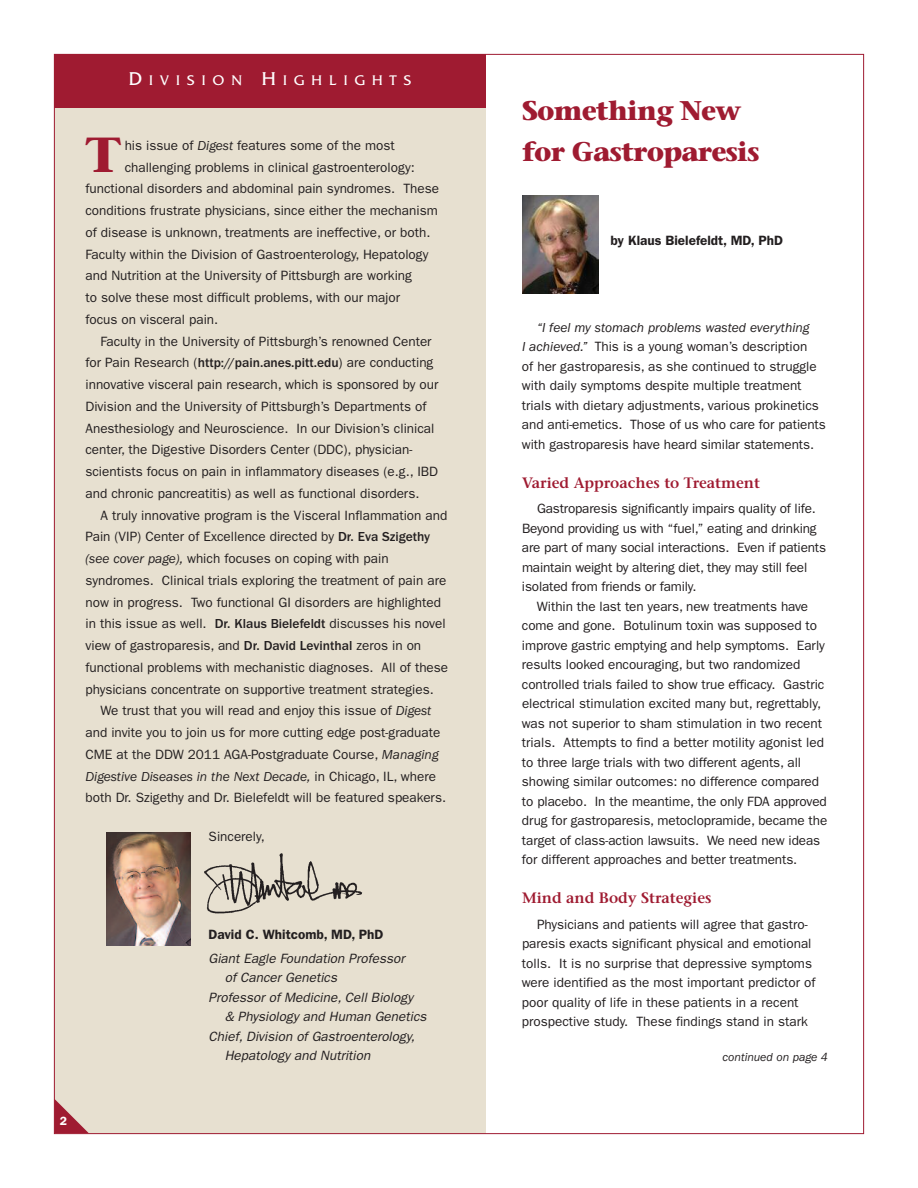
<style>
.page{position:relative;width:918px;height:1188px;background:#fff}
.page>*{position:absolute;margin:0;border:0;box-sizing:border-box;transform-origin:0 0}
.t1{font:700 49.2px "Stone Serif";color:#9f1b31}
.t2{font:700 27px/40.5px "Stone Serif";letter-spacing:-.03em;color:#9f1b31}
.t3{font:600 15px "Stone Serif";color:#9f1b31}
.t4{font:14.7px "Friz Quadrata";letter-spacing:.49em;color:#fff}
.t5{font:13.5px/19.5px "Franklin Gothic";color:#231f20}
.t6{font:italic 13.5px "Franklin Gothic";color:#231f20}
.t7{font:italic 13.5px "Franklin Gothic";color:#231f20}
.t8{font:600 13.5px "Franklin Gothic";color:#231f20}
.t9{font:italic 12px "Franklin Gothic";color:#231f20}
.t10{font:600 12px "Franklin Gothic";color:#fff}
.s1{font-size:19.5px}
.s2{font-style:italic}
.s3{font-weight:500}
.s4{font-style:normal}
</style>
<div class="page">
<div style="left:54px;top:54px;width:432px;height:1080px;background:#e7e0d0"></div>
<svg style="left:56px;top:1100px;width:32px;height:32px"></svg>
<img style="left:106px;top:833px;width:85px;height:112px">
<img style="left:204px;top:853px;width:159px;height:61px">
<div style="left:54px;top:54px;width:432px;height:54px;background:#9f1b31"></div>
<img style="left:522px;top:195px;width:76px;height:99px">
<p class="t4" style="left:129px;top:71px;width:284px"><span class="s1">D</span>IVISION <span class="s1">H</span>IGHLIGHTS</p>
<h1 class="t1" style="left:85px;top:135px;width:38px">T</h1>
<p class="t5" style="left:125px;top:137px;width:272px">his issue of <span class="s2">Digest</span> features some of the most</p>
<p class="t5" style="left:125px;top:158px;width:292px">challenging problems in clinical gastroenterology:</p>
<p class="t5" style="left:86px;top:180px;width:355px">functional disorders and abdominal pain syndromes. These</p>
<p class="t5" style="left:86px;top:202px;width:354px">conditions frustrate physicians, since either the mechanism</p>
<p class="t5" style="left:85px;top:224px;width:346px">of disease is unknown, treatments are ineffective, or both.</p>
<p class="t5" style="left:85px;top:245px;width:345px">Faculty within the Division of Gastroenterology, Hepatology</p>
<p class="t5" style="left:85px;top:267px;width:328px">and Nutrition at the University of Pittsburgh are working</p>
<p class="t5" style="left:85px;top:289px;width:316px">to solve these most difficult problems, with our major</p>
<p class="t5" style="left:85px;top:311px;width:134px">focus on visceral pain.</p>
<p class="t5" style="left:100px;top:332px;width:333px">Faculty in the University of Pittsburgh’s renowned Center</p>
<p class="t5" style="left:85px;top:354px;width:349px">for Pain Research (<span class="s3">http://pain.anes.pitt.edu</span>) are conducting</p>
<p class="t5" style="left:85px;top:376px;width:354px">innovative visceral pain research, which is sponsored by our</p>
<p class="t5" style="left:85px;top:398px;width:342px">Division and the University of Pittsburgh’s Departments of</p>
<p class="t5" style="left:85px;top:419px;width:350px">Anesthesiology and Neuroscience. In our Division’s clinical</p>
<p class="t5" style="left:85px;top:441px;width:328px">center, the Digestive Disorders Center (DDC), physician-</p>
<p class="t5" style="left:85px;top:463px;width:354px">scientists focus on pain in inflammatory diseases (e.g., IBD</p>
<p class="t5" style="left:85px;top:485px;width:336px">and chronic pancreatitis) as well as functional disorders.</p>
<p class="t5" style="left:100px;top:506px;width:348px">A truly innovative program is the Visceral Inflammation and</p>
<p class="t5" style="left:85px;top:528px;width:346px">Pain (VIP) Center of Excellence directed by <span class="s3">Dr. Eva Szigethy</span></p>
<p class="t5" style="left:85px;top:550px;width:305px"><span class="s2">(see cover page),</span> which focuses on coping with pain</p>
<p class="t5" style="left:85px;top:572px;width:362px">syndromes. Clinical trials exploring the treatment of pain are</p>
<p class="t5" style="left:85px;top:593px;width:357px">now in progress. Two functional GI disorders are highlighted</p>
<p class="t5" style="left:85px;top:615px;width:362px">in this issue as well. <span class="s3">Dr. Klaus Bielefeldt</span> discusses his novel</p>
<p class="t5" style="left:85px;top:637px;width:337px">view of gastroparesis, and <span class="s3">Dr. David Levinthal</span> zeros in on</p>
<p class="t5" style="left:85px;top:659px;width:364px">functional problems with mechanistic diagnoses. All of these</p>
<p class="t5" style="left:85px;top:680px;width:350px">physicians concentrate on supportive treatment strategies.</p>
<p class="t5" style="left:100px;top:702px;width:332px">We trust that you will read and enjoy this issue of <span class="s2">Digest</span></p>
<p class="t5" style="left:85px;top:724px;width:356px">and invite you to join us for more cutting edge post-graduate</p>
<p class="t5" style="left:85px;top:746px;width:355px">CME at the DDW 2011 AGA-Postgraduate Course, <span class="s2">Managing</span></p>
<p class="t7" style="left:85px;top:772px;width:352px">Digestive Diseases in the Next Decade, <span class="s4">in Chicago, IL, where</span></p>
<p class="t5" style="left:85px;top:789px;width:362px">both Dr. Szigethy and Dr. Bielefeldt will be featured speakers.</p>
<p class="t5" style="left:209px;top:828px;width:58px">Sincerely,</p>
<p class="t10" style="left:60px;top:1117px;width:9px">2</p>
<p class="t8" style="left:209px;top:930px;width:176px">David C. Whitcomb, MD, PhD</p>
<p class="t6" style="left:208px;top:954px;width:198px">Giant Eagle Foundation Professor</p>
<p class="t6" style="left:225px;top:973px;width:114px">of Cancer Genetics</p>
<p class="t6" style="left:209px;top:993px;width:206px">Professor of Medicine, Cell Biology</p>
<p class="t6" style="left:225px;top:1012px;width:203px">&amp; Physiology and Human Genetics</p>
<p class="t6" style="left:208px;top:1032px;width:208px">Chief, Division of Gastroenterology,</p>
<p class="t6" style="left:225px;top:1051px;width:147px">Hepatology and Nutrition</p>
<h2 class="t2" style="left:522px;top:94px;width:239px">Something New for Gastroparesis</h2>
<p class="t8" style="left:610px;top:236px;width:174px">by Klaus Bielefeldt, MD, PhD</p>
<p class="t5" style="left:522px;top:319px;width:305px;text-indent:15px"><span class="s2">“I feel my stomach problems wasted everything<br>I achieved.”</span> This is a young woman’s description<br>of her gastroparesis, as she continued to struggle with daily symptoms despite multiple treatment trials with dietary adjustments, various prokinetics and anti-emetics. Those of us who care for patients with gastroparesis have heard similar statements.</p>
<p class="t3" style="left:522px;top:477px;width:239px">Varied Approaches to Treatment</p>
<p class="t5" style="left:522px;top:500px;width:306px;text-indent:15px">Gastroparesis significantly impairs quality of life.<br>Beyond providing us with “fuel,” eating and drinking are part of many social interactions. Even if patients maintain weight by altering diet, they may still feel isolated from friends or family.</p>
<p class="t5" style="left:522px;top:598px;width:307px;text-indent:15px">Within the last ten years, new treatments have come and gone. Botulinum toxin was supposed to improve gastric emptying and help symptoms. Early results looked encouraging, but two randomized controlled trials failed to show true efficacy. Gastric electrical stimulation excited many but, regrettably, was not superior to sham stimulation in two recent trials. Attempts to find a better motility agonist led to three large trials with two different agents, all showing similar outcomes: no difference compared to placebo. In the meantime, the only FDA approved drug for gastroparesis, metoclopramide, became the target of class-action lawsuits. We need new ideas for different approaches and better treatments.</p>
<p class="t3" style="left:522px;top:892px;width:191px">Mind and Body Strategies</p>
<p class="t5" style="left:522px;top:916px;width:295px;text-indent:15px">Physicians and patients will agree that gastro&shy;paresis exacts significant physical and emotional tolls. It is no surprise that depressive symptoms were identified as the most important predictor of poor quality of life in these patients in a recent prospective study. These findings stand in stark</p>
<p class="t9" style="left:723px;top:1053px;width:107px">continued on page 4</p>
</div>
